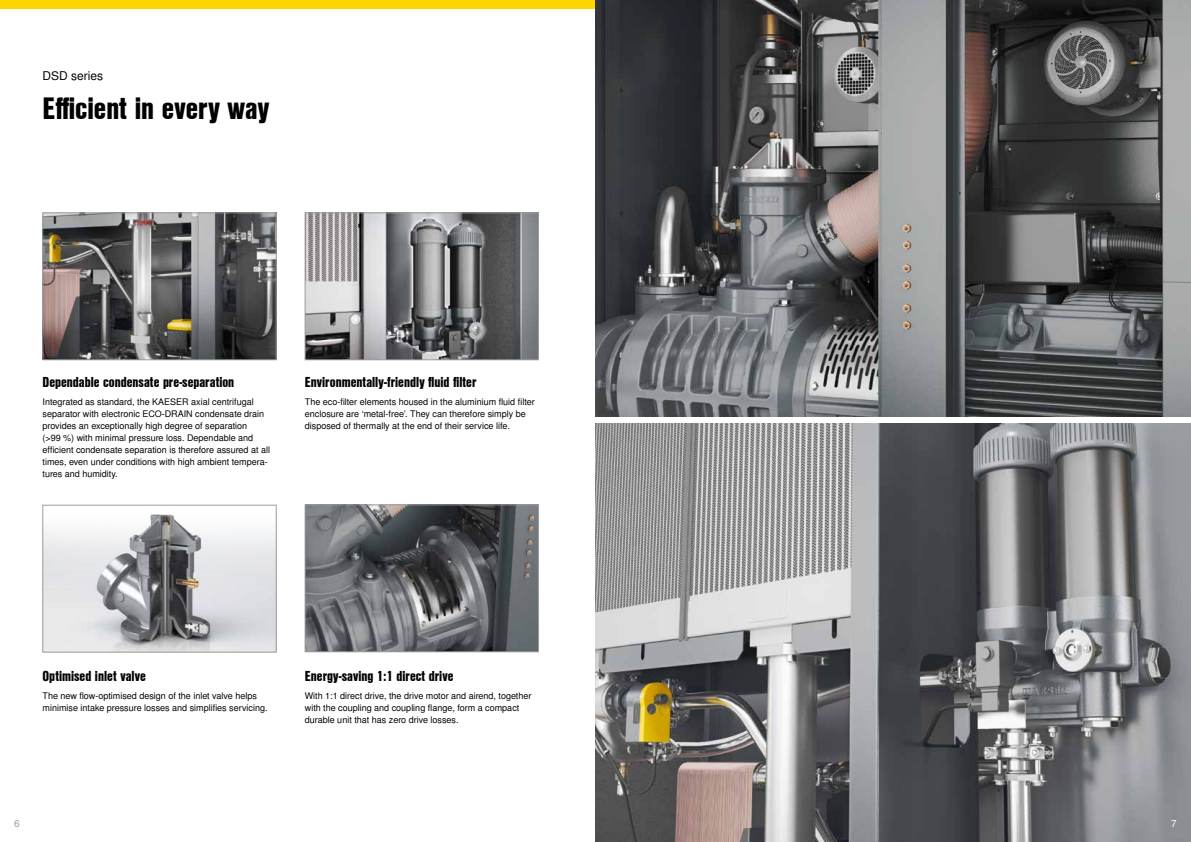
<style>
.page{position:relative;width:1191px;height:842px;background:#fff}
.page>*{position:absolute;margin:0;border:0;box-sizing:border-box;transform-origin:0 0}
.t1{font:30px "Nimbus San L Bla Con";color:#000}
.t2{font:14px "Nimbus San L Bla Con";color:#000}
.t3{font:12px "Nimbus San L";color:#000}
.t4{font:10px "Nimbus San L";color:#9d9d9c}
.t5{font:10px "Nimbus San L";color:#fff}
.t6{font:9px/12px "Nimbus San L";color:#000}
</style>
<div class="page">
<div style="left:0;top:0;width:595px;height:9px;background:#ffd500"></div>
<img style="left:595px;top:0;width:596px;height:417px">
<img style="left:595px;top:424px;width:596px;height:418px">
<img style="left:45px;top:215px;width:229px;height:143px">
<div style="left:43px;top:213px;width:233px;height:147px;border:1px solid #9d9d9c"></div>
<img style="left:307px;top:215px;width:230px;height:143px">
<div style="left:305px;top:213px;width:234px;height:147px;border:1px solid #9d9d9c"></div>
<img style="left:307px;top:507px;width:230px;height:143px">
<div style="left:305px;top:505px;width:234px;height:147px;border:1px solid #9d9d9c"></div>
<img style="left:45px;top:514px;width:229px;height:136px">
<div style="left:43px;top:505px;width:233px;height:147px;border:1px solid #9d9d9c"></div>
<h3 class="t3" style="left:43px;top:69px;width:62px">DSD series</h3>
<h1 class="t1" style="left:43px;top:85px;width:228px">Efficient in every way</h1>
<h2 class="t2" style="left:43px;top:371px;width:193px">Dependable condensate pre-separation</h2>
<p class="t6" style="left:43px;top:396px;width:229px">Integrated as standard, the KAESER axial centrifugal separator with electronic ECO-DRAIN condensate drain provides an exceptionally high degree of separation<br>(&gt;99 %) with minimal pressure loss. Dependable and efficient condensate separation is therefore assured at all times, even under conditions with high ambient tempera&shy;tures and humidity.</p>
<h2 class="t2" style="left:305px;top:371px;width:173px">Environmentally-friendly fluid filter</h2>
<p class="t6" style="left:305px;top:396px;width:231px">The eco-filter elements housed in the aluminium fluid filter enclosure are ‘metal-free’. They can therefore simply be disposed of thermally at the end of their service life.</p>
<h2 class="t2" style="left:43px;top:665px;width:105px">Optimised inlet valve</h2>
<p class="t6" style="left:43px;top:690px;width:226px">The new flow-optimised design of the inlet valve helps minimise intake pressure losses and simplifies servicing.</p>
<h2 class="t2" style="left:305px;top:665px;width:150px">Energy-saving 1:1 direct drive</h2>
<p class="t6" style="left:305px;top:690px;width:228px">With 1:1 direct drive, the drive motor and airend, together with the coupling and coupling flange, form a compact durable unit that has zero drive losses.</p>
<p class="t4" style="left:14px;top:817px;width:7px">6</p>
<p class="t5" style="left:1171px;top:817px;width:7px">7</p>
</div>
